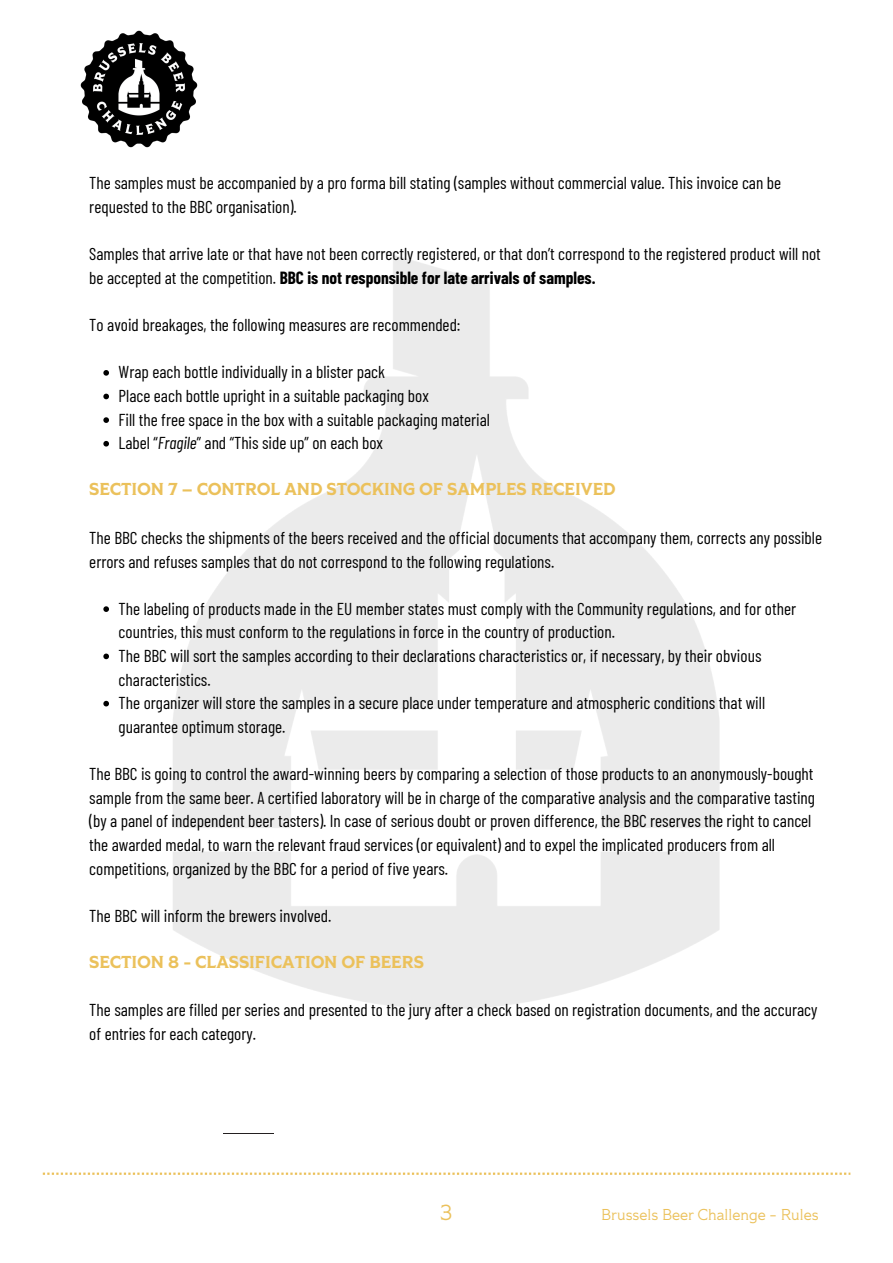
<style>
.page{position:relative;width:893px;height:1263px;background:#fff}
.page>*{position:absolute;margin:0;border:0;box-sizing:border-box;transform-origin:0 0}
.t1{font:21.75px "Tiller";color:#ebc15b}
.t2{font:17.25px/23.6px "Barlow Condensed";color:#000}
.t3{font:700 17.25px "Tiller";color:#ebc15b}
.t4{font:15.75px "Tiller";color:#ebc15b}
.s1{font-weight:700}
.s2{font-style:italic}
</style>
<div class="page">
<svg style="left:43px;top:1172px;width:807px;height:3px"></svg>
<svg style="left:103px;top:370px;width:6px;height:6px"></svg>
<svg style="left:103px;top:394px;width:6px;height:5px"></svg>
<svg style="left:103px;top:417px;width:6px;height:6px"></svg>
<svg style="left:103px;top:441px;width:6px;height:5px"></svg>
<svg style="left:103px;top:606px;width:6px;height:6px"></svg>
<svg style="left:103px;top:653px;width:6px;height:6px"></svg>
<svg style="left:103px;top:701px;width:6px;height:5px"></svg>
<hr style="left:223px;top:1134px;width:50px;height:1px;background:#231f20">
<img style="left:81px;top:31px;width:116px;height:116px">
<p class="t2" style="left:89px;top:171px;width:693px">The samples must be accompanied by a pro forma bill stating (samples without commercial value. This invoice can be requested to the BBC organisation).</p>
<p class="t2" style="left:89px;top:242px;width:733px">Samples that arrive late or that have not been correctly registered, or that don’t correspond to the registered product will not be accepted at the competition. <span class="s1">BBC is not responsible for late arrivals of samples.</span></p>
<p class="t2" style="left:89px;top:312px;width:373px">To avoid breakages, the following measures are recommended:</p>
<p class="t2" style="left:119px;top:360px;width:373px">Wrap each bottle individually in a blister pack<br>Place each bottle upright in a suitable packaging box<br>Fill the free space in the box with a suitable packaging material Label “<span class="s2">Fragile</span>” and “This side up” on each box</p>
<p class="t3" style="left:89px;top:481px;width:528px">SECTION 7 – CONTROL AND STOCKING OF SAMPLES RECEIVED</p>
<p class="t2" style="left:89px;top:525px;width:734px">The BBC checks the shipments of the beers received and the official documents that accompany them, corrects any possible errors and refuses samples that do not correspond to the following regulations.</p>
<p class="t2" style="left:119px;top:596px;width:679px">The labeling of products made in the EU member states must comply with the Community regulations, and for other countries, this must conform to the regulations in force in the country of production.<br>The BBC will sort the samples according to their declarations characteristics or, if necessary, by their obvious characteristics.<br>The organizer will store the samples in a secure place under temperature and atmospheric conditions that will guarantee optimum storage.</p>
<p class="t2" style="left:89px;top:761px;width:727px">The BBC is going to control the award-winning beers by comparing a selection of those products to an anonymously-bought sample from the same beer. A certified laboratory will be in charge of the comparative analysis and the comparative tasting (by a panel of independent beer tasters). In case of serious doubt or proven difference, the BBC reserves the right to cancel the awarded medal, to warn the relevant fraud services (or equivalent) and to expel the implicated producers from all competitions, organized by the BBC for a period of five years.</p>
<p class="t2" style="left:89px;top:903px;width:244px">The BBC will inform the brewers involved.</p>
<p class="t3" style="left:89px;top:954px;width:336px">SECTION 8 - CLASSIFICATION OF BEERS</p>
<p class="t2" style="left:89px;top:998px;width:729px">The samples are filled per series and presented to the jury after a check based on registration documents, and the accuracy of entries for each category.</p>
<p class="t1" style="left:440px;top:1203px;width:14px">3</p>
<p class="t4" style="left:601px;top:1207px;width:219px">Brussels Beer Challenge - Rules</p>
</div>
